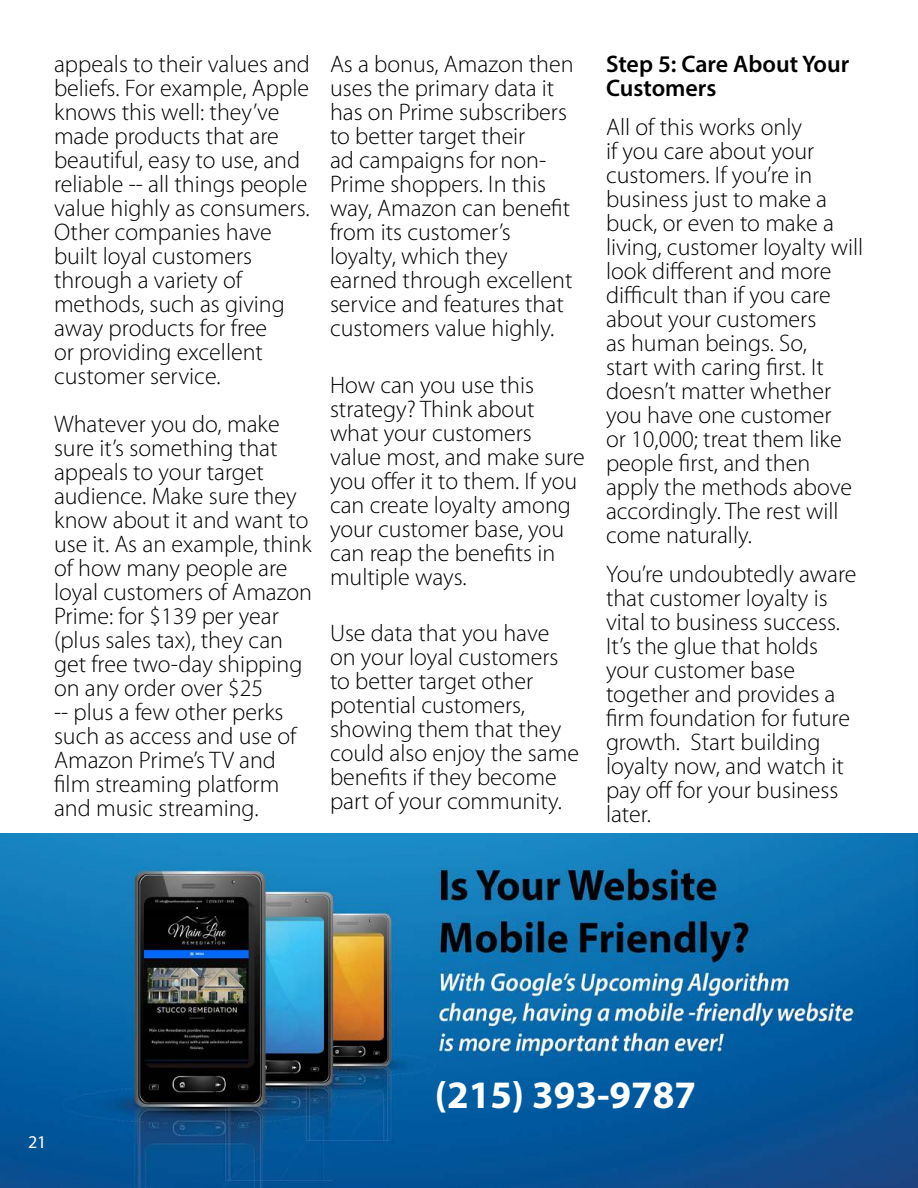
<style>
.page{position:relative;width:918px;height:1188px;background:#fff}
.page>*{position:absolute;margin:0;border:0;box-sizing:border-box;transform-origin:0 0}
.t1{font:700 39px "Myriad Pro";color:#fff}
.t2{font:300 24px/24px "Myriad Pro";color:#000}
.t3{font:600 24px/24px "Myriad Pro";color:#000}
.t4{font:18px "Myriad Pro";color:#fff}
</style>
<div class="page">
<img style="left:0;top:833px;width:918px;height:355px">
<p class="t2" style="left:54px;top:52px;width:258px">appeals to their values and beliefs. For example, Apple knows this well: they’ve made products that are beautiful, easy to use, and reliable -- all things people value highly as consumers.<br>Other companies have built loyal customers through a variety of methods, such as giving away products for free<br>or providing excellent customer service.</p>
<p class="t2" style="left:54px;top:412px;width:259px">Whatever you do, make sure it’s something that appeals to your target audience. Make sure they know about it and want to use it. As an example, think of how many people are loyal customers of Amazon<br>Prime: for $139 per year (plus sales tax), they can get free two-day shipping on any order over $25<br>-- plus a few other perks such as access and use of<br>Amazon Prime’s TV and film streaming platform and music streaming.</p>
<p class="t2" style="left:330px;top:52px;width:245px">As a bonus, Amazon then uses the primary data it has on Prime subscribers to better target their<br>ad campaigns for non-<br>Prime shoppers. In this way, Amazon can benefit from its customer’s loyalty, which they earned through excellent service and features that customers value highly.</p>
<p class="t2" style="left:330px;top:373px;width:256px">How can you use this strategy? Think about what your customers value most, and make sure you offer it to them. If you can create loyalty among your customer base, you can reap the benefits in multiple ways.</p>
<p class="t2" style="left:330px;top:620px;width:250px">Use data that you have on your loyal customers to better target other potential customers, showing them that they could also enjoy the same benefits if they become part of your community.</p>
<p class="t3" style="left:606px;top:51px;width:245px">Step 5: Care About Your<br>Customers</p>
<p class="t2" style="left:606px;top:115px;width:259px">All of this works only<br>if you care about your customers. If you’re in business just to make a buck, or even to make a living, customer loyalty will look different and more difficult than if you care about your customers<br>as human beings. So,<br>start with caring first. It doesn’t matter whether you have one customer<br>or 10,000; treat them like people first, and then apply the methods above accordingly. The rest will come naturally.</p>
<p class="t2" style="left:606px;top:562px;width:252px">You’re undoubtedly aware that customer loyalty is vital to business success.<br>It’s the glue that holds your customer base together and provides a firm foundation for future growth. Start building loyalty now, and watch it pay off for your business later.</p>
<p class="t4" style="left:28px;top:1130px;width:20px">21</p>
<h1 class="t1" style="left:435px;top:1069px;width:263px">(215) 393-9787</h1>
</div>
